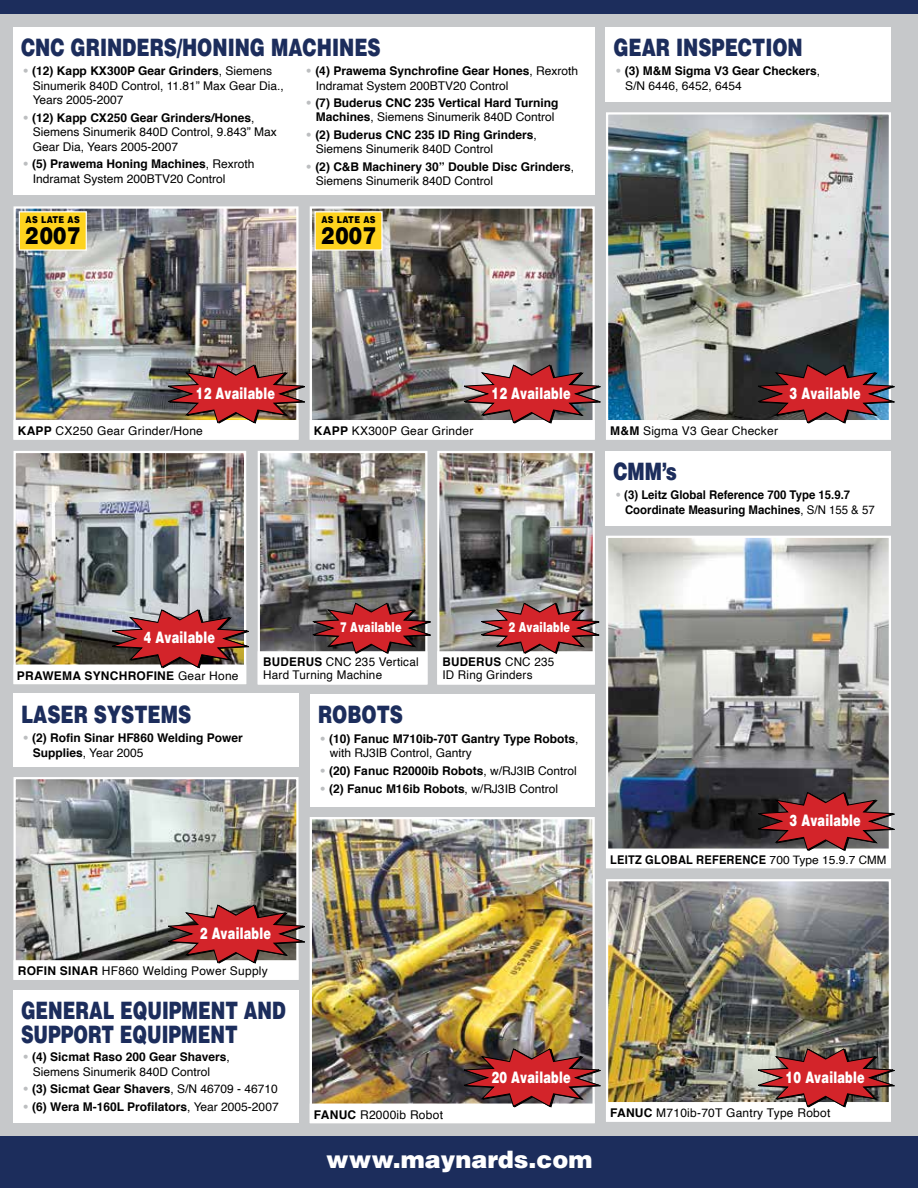
<style>
.page{position:relative;width:918px;height:1188px;background:#c6c8ca}
.page>*{position:absolute;margin:0;border:0;box-sizing:border-box;transform-origin:0 0}
.t1{font:900 24px "Helvetica";color:#1c2d5c;scale:.76 1}
.t2{font:900 24px/24.3px "Helvetica";color:#1c2d5c;scale:.73 1}
.t3{font:900 24px "Helvetica";color:#fff}
.t4{font:900 23.7px "Helvetica";letter-spacing:.04em;color:#000;scale:.84 1}
.t5{font:900 15.9px "Helvetica";letter-spacing:.02em;color:#fff;scale:.72 1}
.t6{font:900 13.65px "Helvetica";letter-spacing:.02em;color:#fff;scale:.72 1}
.t7{font:700 12px/14.4px "Helvetica";color:#000}
.t8{font:12px/14.4px "Helvetica";color:#000}
.t9{font:12px/13.5px "Helvetica";letter-spacing:.02em;color:#000}
.t10{font:700 12px/14.4px "Helvetica";color:#000;scale:.95 1}
.t11{font:700 12px "Helvetica";letter-spacing:.02em;color:#000;scale:.92 1}
.t12{font:700 12px "Helvetica";letter-spacing:.02em;color:#000}
.t13{font:900 9.45px "Helvetica";letter-spacing:.04em;color:#000;scale:.84 1}
.s1{font-weight:900;color:#bcbec0}
.s2{font-weight:700}
.s3{font-weight:400}
.s4{font-weight:400;font-size:11.7px}
</style>
<div class="page">
<div style="left:0;top:0;width:918px;height:14px;background:#1c2d5c"></div>
<div style="left:0;top:1137px;width:918px;height:51px;background:#1c2d5c"></div>
<div style="left:14px;top:27px;width:581px;height:167px;background:#fff"></div>
<div style="left:606px;top:27px;width:285px;height:75px;background:#fff"></div>
<div style="left:606px;top:451px;width:285px;height:75px;background:#fff"></div>
<div style="left:14px;top:694px;width:285px;height:73px;background:#fff"></div>
<div style="left:14px;top:990px;width:285px;height:133px;background:#fff"></div>
<img style="left:17px;top:209px;width:279px;height:211px">
<div style="left:14px;top:206px;width:285px;height:234px;border:2px solid #fff"></div>
<div style="left:14px;top:420px;width:285px;height:20px;background:#fff"></div>
<img style="left:313px;top:209px;width:279px;height:211px">
<div style="left:310px;top:206px;width:285px;height:234px;border:2px solid #fff"></div>
<div style="left:310px;top:420px;width:285px;height:20px;background:#fff"></div>
<img style="left:17px;top:454px;width:226px;height:210px">
<div style="left:14px;top:451px;width:232px;height:233px;border:2px solid #fff"></div>
<div style="left:14px;top:664px;width:232px;height:20px;background:#fff"></div>
<img style="left:17px;top:780px;width:279px;height:180px">
<div style="left:14px;top:777px;width:285px;height:203px;border:2px solid #fff"></div>
<div style="left:14px;top:960px;width:285px;height:20px;background:#fff;border:2px solid #fff"></div>
<img style="left:313px;top:820px;width:279px;height:284px">
<div style="left:310px;top:817px;width:285px;height:306px;border:2px solid #fff"></div>
<div style="left:310px;top:1104px;width:285px;height:19px;background:#fff"></div>
<img style="left:609px;top:115px;width:279px;height:305px">
<div style="left:606px;top:112px;width:285px;height:328px;border:2px solid #fff"></div>
<div style="left:606px;top:420px;width:285px;height:20px;background:#fff"></div>
<img style="left:609px;top:539px;width:279px;height:310px">
<div style="left:606px;top:536px;width:285px;height:332px;border:2px solid #fff"></div>
<div style="left:606px;top:849px;width:285px;height:19px;background:#fff"></div>
<img style="left:609px;top:882px;width:279px;height:220px">
<div style="left:606px;top:879px;width:285px;height:243px;border:2px solid #fff"></div>
<div style="left:606px;top:1102px;width:285px;height:20px;background:#fff"></div>
<div style="left:310px;top:694px;width:285px;height:113px;background:#fff"></div>
<img style="left:166px;top:365px;width:139px;height:59px">
<svg style="left:110px;top:609px;width:139px;height:59px;background:#9f4e50"></svg>
<svg style="left:166px;top:905px;width:139px;height:59px;background:#a55555"></svg>
<svg style="left:462px;top:365px;width:139px;height:59px;background:#ab5d60"></svg>
<svg style="left:756px;top:365px;width:139px;height:59px;background:#8b444d"></svg>
<svg style="left:756px;top:792px;width:139px;height:59px;background:#903f42"></svg>
<img style="left:261px;top:454px;width:163px;height:197px">
<div style="left:258px;top:451px;width:169px;height:233px;border:2px solid #fff"></div>
<div style="left:258px;top:651px;width:169px;height:34px;background:#fff;border:2px solid #fff"></div>
<img style="left:440px;top:454px;width:152px;height:197px">
<div style="left:437px;top:451px;width:158px;height:233px;border:2px solid #fff"></div>
<div style="left:437px;top:651px;width:158px;height:34px;background:#fff;border:2px solid #fff"></div>
<svg style="left:311px;top:603px;width:120px;height:51px;background:#944446"></svg>
<svg style="left:479px;top:603px;width:121px;height:51px;background:#a65759"></svg>
<img style="left:462px;top:1048px;width:139px;height:59px">
<svg style="left:756px;top:1048px;width:139px;height:59px;background:#a55555"></svg>
<div style="left:19px;top:211px;width:68px;height:40px;background:#fed31e;border:1px solid #fff"></div>
<div style="left:314px;top:211px;width:69px;height:40px;background:#fed31e;border:1px solid #fff"></div>
<h1 class="t1" style="left:21px;top:31px;width:475px">CNC GRINDERS/HONING MACHINES</h1>
<p class="t8" style="left:33px;top:64px;width:253px;text-indent:-10px"><span class="s1">•</span> <span class="s2">(12) Kapp KX300P Gear Grinders</span>, Siemens<br>Sinumerik 840D Control, 11.81” Max Gear Dia.,<br>Years 2005-2007</p>
<p class="t8" style="left:33px;top:111px;width:246px;text-indent:-10px"><span class="s1">•</span> <span class="s2">(12) Kapp CX250 Gear Grinders/Hones</span>,<br>Siemens Sinumerik 840D Control, 9.843” Max<br>Gear Dia, Years 2005-2007</p>
<p class="t8" style="left:33px;top:157px;width:223px;text-indent:-10px"><span class="s1">•</span> <span class="s2">(5) Prawema Honing Machines</span>, Rexroth<br>Indramat System 200BTV20 Control</p>
<p class="t8" style="left:316px;top:64px;width:264px;text-indent:-10px"><span class="s1">•</span> <span class="s2">(4) Prawema Synchrofine Gear Hones</span>, Rexroth<br>Indramat System 200BTV20 Control</p>
<p class="t7" style="left:306px;top:95px;width:254px;text-align:center"><span class="s1">•</span> (7) Buderus CNC 235 Vertical Hard Turning<br>Machines<span class="s3">, Siemens Sinumerik 840D Control</span></p>
<p class="t7" style="left:316px;top:127px;width:222px;text-indent:-10px"><span class="s1">•</span> (2) Buderus CNC 235 ID Ring Grinders<span class="s3">,<br>Siemens Sinumerik 840D Control</span></p>
<p class="t7" style="left:316px;top:159px;width:260px;text-indent:-10px"><span class="s1">•</span> (2) C&amp;B Machinery 30” Double Disc Grinders<span class="s3">,<br>Siemens Sinumerik 840D Control</span></p>
<p class="t13" style="left:26px;top:214px;width:66px">AS LATE AS</p>
<h2 class="t4" style="left:25px;top:220px;width:68px">2007</h2>
<p class="t13" style="left:321px;top:214px;width:66px">AS LATE AS</p>
<h2 class="t4" style="left:321px;top:220px;width:68px">2007</h2>
<h1 class="t1" style="left:613px;top:31px;width:251px">GEAR INSPECTION</h1>
<p class="t7" style="left:625px;top:64px;width:197px;text-indent:-10px"><span class="s1">•</span> (3) M&amp;M Sigma V3 Gear Checkers<span class="s3">,<br>S/N 6446, 6452, 6454</span></p>
<h3 class="t5" style="left:196px;top:383px;width:111px">12 Available</h3>
<p class="t9" style="left:18px;top:424px;width:187px"><span class="s2">KAPP</span> CX250 Gear Grinder/Hone</p>
<p class="t9" style="left:314px;top:424px;width:161px"><span class="s2">KAPP</span> KX300P Gear Grinder</p>
<h3 class="t5" style="left:492px;top:383px;width:111px">12 Available</h3>
<h3 class="t5" style="left:790px;top:383px;width:101px">3 Available</h3>
<p class="t9" style="left:610px;top:424px;width:169px"><span class="s2">M&amp;M</span> Sigma V3 Gear Checker</p>
<h1 class="t1" style="left:613px;top:455px;width:85px">CMM’s</h1>
<p class="t10" style="left:625px;top:488px;width:264px;text-indent:-10px"><span class="s1">•</span> (3) Leitz Global Reference 700 Type 15.9.7<br>Coordinate Measuring Machines<span class="s3">, S/N 155 &amp; 57</span></p>
<h3 class="t5" style="left:144px;top:627px;width:101px">4 Available</h3>
<p class="t12" style="left:17px;top:666px;width:223px">PRAWEMA SYNCHROFINE <span class="s3">Gear Hone</span></p>
<h1 class="t1" style="left:21px;top:698px;width:225px">LASER SYSTEMS</h1>
<p class="t7" style="left:33px;top:731px;width:212px;text-indent:-10px"><span class="s1">•</span> (2) Rofin Sinar HF860 Welding Power<br>Supplies<span class="s3">, Year 2005</span></p>
<p class="t6" style="left:340px;top:619px;width:87px">7 Available</p>
<p class="t6" style="left:509px;top:619px;width:87px">2 Available</p>
<p class="t9" style="left:263px;top:655px;width:157px"><span class="s2">BUDERUS</span> CNC 235 Vertical<br>Hard Turning Machine</p>
<p class="t9" style="left:442px;top:655px;width:113px"><span class="s2">BUDERUS</span> CNC 235<br>ID Ring Grinders</p>
<h1 class="t1" style="left:318px;top:699px;width:113px">ROBOTS</h1>
<p class="t7" style="left:330px;top:732px;width:250px;text-indent:-10px"><span class="s1">•</span> (10) Fanuc M710ib-70T Gantry Type Robots<span class="s3">, with RJ3IB Control, Gantry</span></p>
<p class="t7" style="left:320px;top:764px;width:258px"><span class="s1">•</span> (20) Fanuc R2000ib Robots<span class="s3">, w/RJ3IB Control</span></p>
<p class="t7" style="left:320px;top:781px;width:240px"><span class="s1">•</span> (2) Fanuc M16ib Robots<span class="s3">, w/RJ3IB Control</span></p>
<h3 class="t5" style="left:200px;top:923px;width:101px">2 Available</h3>
<p class="t9" style="left:18px;top:965px;width:252px"><span class="s2">ROFIN SINAR</span> HF860 Welding Power Supply</p>
<h3 class="t5" style="left:790px;top:810px;width:101px">3 Available</h3>
<p class="t11" style="left:610px;top:850px;width:302px">LEITZ GLOBAL REFERENCE <span class="s4">700 Type 15.9.7 CMM</span></p>
<h1 class="t2" style="left:21px;top:998px;width:364px">GENERAL EQUIPMENT AND<br>SUPPORT EQUIPMENT</h1>
<p class="t8" style="left:33px;top:1050px;width:199px;text-indent:-10px"><span class="s1">•</span> <span class="s2">(4) Sicmat Raso 200 Gear Shavers</span>,<br>Siemens Sinumerik 840D Control</p>
<p class="t7" style="left:23px;top:1082px;width:256px"><span class="s1">•</span> (3) Sicmat Gear Shavers<span class="s3">, S/N 46709 - 46710</span></p>
<p class="t7" style="left:23px;top:1100px;width:257px"><span class="s1">•</span> (6) Wera M-160L Profilators<span class="s3">, Year 2005-2007</span></p>
<p class="t9" style="left:314px;top:1108px;width:131px"><span class="s2">FANUC</span> R2000ib Robot</p>
<h3 class="t5" style="left:492px;top:1066px;width:111px">20 Available</h3>
<h3 class="t5" style="left:786px;top:1066px;width:111px">10 Available</h3>
<p class="t9" style="left:610px;top:1106px;width:222px"><span class="s2">FANUC</span> M710ib-70T Gantry Type Robot</p>
<h1 class="t3" style="left:326px;top:1144px;width:268px">www.maynards.com</h1>
</div>
